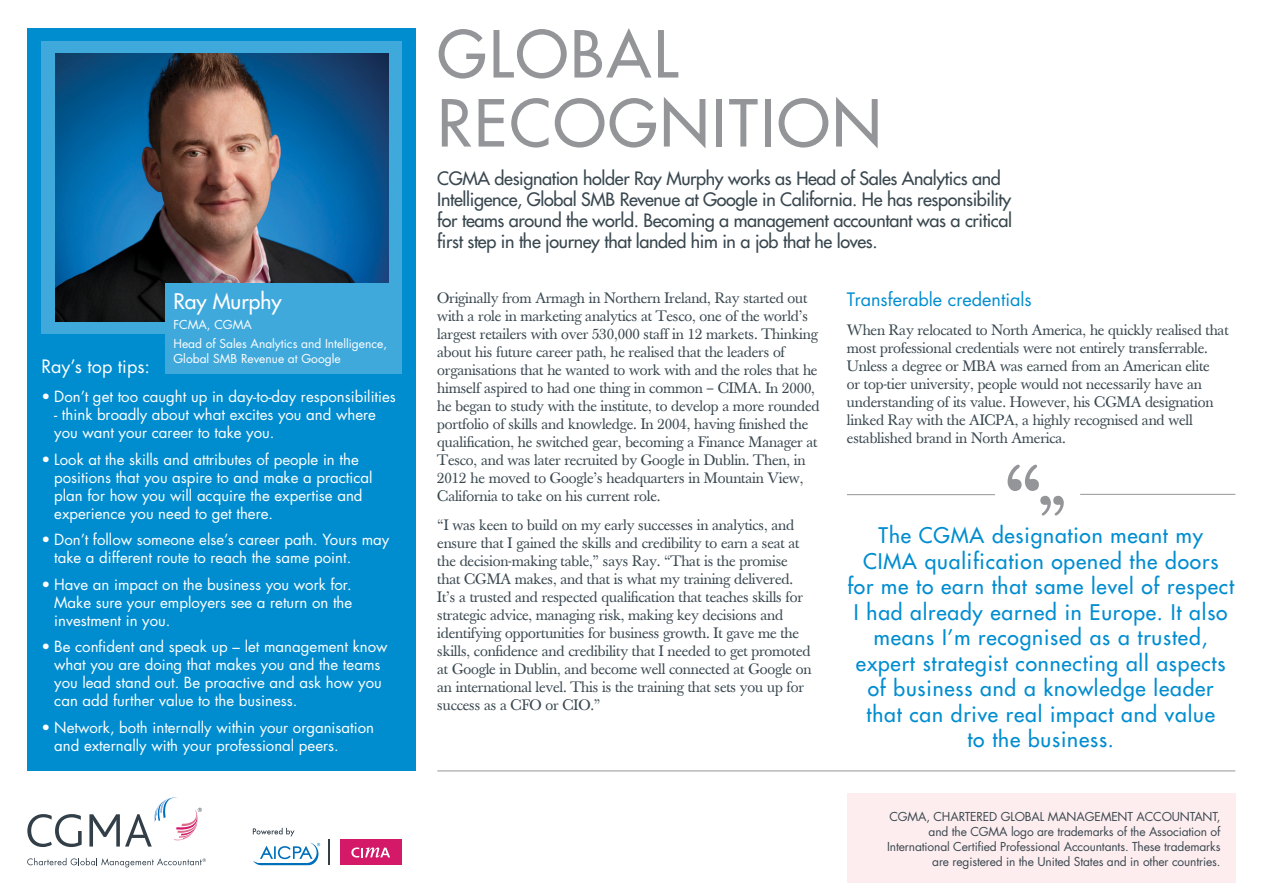
<style>
.page{position:relative;width:1263px;height:893px;background:#fff}
.page>*{position:absolute;margin:0;border:0;box-sizing:border-box;transform-origin:0 0}
.t1{font:500 83.7px "Baskerville";color:#939598}
.Main_heading{font:63px/69px "Futura";letter-spacing:.04em;color:#939598}
.t2{font:500 62.85px "Baskerville";color:#939598}
.pull_quote{font:21px/25.5px "Futura";letter-spacing:.04em;color:#008dd0;text-align:center}
.name_typestyle{font:21px "Futura";color:#fff}
.standfirst{font:18px/21px "Futura";letter-spacing:-.02em;color:#39474f}
.sub_head_in_bodycopy{font:18px "Futura";color:#008dd0}
.Top_Tips_heading{font:18px "Futura";color:#fff}
.body_copy{font:15px/18px "Baskerville";letter-spacing:-.01em;color:#39474f}
.top_tips_body_text{font:15px/18px "Futura";color:#fff}
.signoff_text{font:12px/15px "Futura";letter-spacing:-.01em;color:#39474f;text-align:right}
.job_title{font:12px/15px "Futura";color:#fff}
</style>
<div class="page">
<div style="left:847px;top:793px;width:388px;height:90px;background:#fdedef"></div>
<div style="left:28px;top:28px;width:388px;height:742px;background:#008dd0"></div>
<div style="left:41px;top:41px;width:361px;height:293px;background:#40a9dc"></div>
<img style="left:55px;top:54px;width:333px;height:267px">
<svg style="left:27px;top:814px;width:55px;height:33px"></svg>
<div style="left:340px;top:840px;width:61px;height:25px;background:#d31968"></div>
<svg style="left:351px;top:847px;width:39px;height:10px"></svg>
<svg style="left:328px;top:840px;width:1px;height:25px"></svg>
<svg style="left:253px;top:843px;width:67px;height:22px"></svg>
<svg style="left:253px;top:828px;width:41px;height:8px"></svg>
<svg style="left:89px;top:797px;width:113px;height:49px"></svg>
<svg style="left:27px;top:858px;width:179px;height:9px"></svg>
<hr style="left:437px;top:770px;width:798px;height:1px;background:#939598">
<div style="left:166px;top:283px;width:236px;height:90px;background:#40a9dc"></div>
<hr style="left:847px;top:494px;width:148px;height:1px;background:#939598">
<hr style="left:1080px;top:494px;width:155px;height:1px;background:#939598">
<p class="name_typestyle" style="left:173px;top:288px;width:110px">Ray Murphy</p>
<p class="job_title" style="left:173px;top:317px;width:80px">FCMA, CGMA</p>
<p class="job_title" style="left:173px;top:336px;width:215px">Head of Sales Analytics and Intelligence,<br>Global SMB Revenue at Google</p>
<p class="Top_Tips_heading" style="left:41px;top:354px;width:110px">Ray’s top tips:</p>
<p class="top_tips_body_text" style="left:41px;top:387px;width:356px">• Don’t get too caught up in day-to-day responsibilities</p>
<p class="top_tips_body_text" style="left:54px;top:405px;width:323px">- think broadly about what excites you and where you want your career to take you.</p>
<p class="top_tips_body_text" style="left:54px;top:450px;width:320px;text-indent:-13px">• Look at the skills and attributes of people in the positions that you aspire to and make a practical plan for how you will acquire the expertise and experience you need to get there.</p>
<p class="top_tips_body_text" style="left:54px;top:530px;width:337px;text-indent:-13px">• Don’t follow someone else’s career path. Yours may take a different route to reach the same point.</p>
<p class="top_tips_body_text" style="left:54px;top:575px;width:300px;text-align:justify;text-indent:-13px">• Have an impact on the business you work for.<br>Make sure your employers see a return on the investment in you.</p>
<p class="top_tips_body_text" style="left:54px;top:637px;width:335px;text-indent:-13px">• Be confident and speak up – let management know what you are doing that makes you and the teams you lead stand out. Be proactive and ask how you can add further value to the business.</p>
<p class="top_tips_body_text" style="left:54px;top:718px;width:321px;text-indent:-13px">• Network, both internally within your organisation and externally with your professional peers.</p>
<p class="Main_heading" style="left:437px;top:19px;width:446px">GLOBAL<br>RECOGNITION</p>
<p class="standfirst" style="left:437px;top:167px;width:576px">CGMA designation holder Ray Murphy works as Head of Sales Analytics and Intelligence, Global SMB Revenue at Google in California. He has responsibility for teams around the world. Becoming a management accountant was a critical first step in the journey that landed him in a job that he loves.</p>
<p class="body_copy" style="left:437px;top:289px;width:384px">Originally from Armagh in Northern Ireland, Ray started out with a role in marketing analytics at Tesco, one of the world’s largest retailers with over 530,000 staff in 12 markets. Thinking about his future career path, he realised that the leaders of organisations that he wanted to work with and the roles that he himself aspired to had one thing in common – CIMA. In 2000, he began to study with the institute, to develop a more rounded portfolio of skills and knowledge. In 2004, having finished the qualification, he switched gear, becoming a Finance Manager at Tesco, and was later recruited by Google in Dublin. Then, in 2012 he moved to Google’s headquarters in Mountain View, California to take on his current role.</p>
<p class="body_copy" style="left:437px;top:516px;width:376px">“I was keen to build on my early successes in analytics, and ensure that I gained the skills and credibility to earn a seat at the decision-making table,” says Ray. “That is the promise that CGMA makes, and that is what my training delivered.<br>It’s a trusted and respected qualification that teaches skills for strategic advice, managing risk, making key decisions and identifying opportunities for business growth. It gave me the skills, confidence and credibility that I needed to get promoted at Google in Dublin, and become well connected at Google on an international level. This is the training that sets you up for success as a CFO or CIO.”</p>
<p class="sub_head_in_bodycopy" style="left:847px;top:287px;width:186px">Transferable credentials</p>
<p class="body_copy" style="left:847px;top:321px;width:383px">When Ray relocated to North America, he quickly realised that most professional credentials were not entirely transferrable.<br>Unless a degree or MBA was earned from an American elite<br>or top-tier university, people would not necessarily have an understanding of its value. However, his CGMA designation linked Ray with the AICPA, a highly recognised and well established brand in North America.</p>
<p class="t1" style="left:1004px;top:448px;width:40px">“</p>
<p class="t2" style="left:1037px;top:483px;width:30px">”</p>
<p class="pull_quote" style="left:847px;top:523px;width:388px">The CGMA designation meant my<br>CIMA qualification opened the doors for me to earn that same level of respect I had already earned in Europe. It also means I’m recognised as a trusted, expert strategist connecting all aspects of business and a knowledge leader<br>that can drive real impact and value<br>to the business.</p>
<p class="signoff_text" style="left:887px;top:808px;width:335px">CGMA, CHARTERED GLOBAL MANAGEMENT ACCOUNTANT, and the CGMA logo are trademarks of the Association of International Certified Professional Accountants. These trademarks are registered in the United States and in other countries.</p>
</div>
